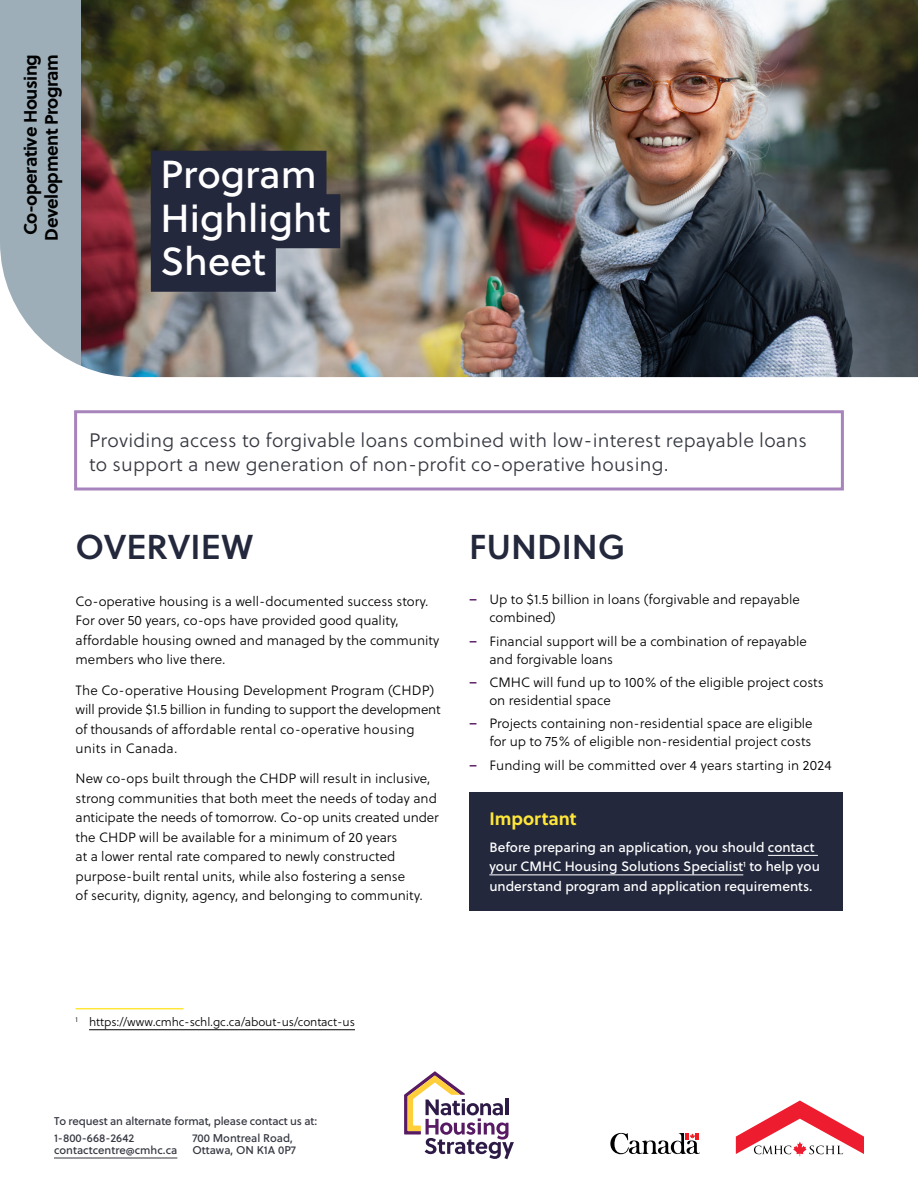
<style>
.page{position:relative;width:918px;height:1188px;background:#fff}
.page>*{position:absolute;margin:0;border:0;box-sizing:border-box;transform-origin:0 0}
.t1{font:39px/43.5px "Soleil Bk";color:#fff}
.t2{font:34.5px "Soleil Sb";color:#24283d}
.t3{font:19.5px/24px "Soleil Lt";letter-spacing:.01em;color:#363841}
.t4{font:700 18px/21px "Soleil";letter-spacing:-.025em;color:#000;text-align:center}
.t5{font:700 18px "Soleil";color:#ffe639}
.t6{font:13.5px/19.5px "Soleil Lt";color:#000}
.t7{font:13.5px/19.5px "Soleil Bk";color:#fff}
.t8{font:12px "Soleil Lt";letter-spacing:-.01em;color:#000}
.t9{font:11.25px/17.4px "Soleil Bk";color:#363841}
.s1{font-family:"Soleil Sb";color:#571a63}
</style>
<div class="page">
<div style="left:469px;top:792px;width:373px;height:119px;background:#23283d"></div>
<img style="left:81px;top:0;width:837px;height:233px">
<div style="left:0;top:0;width:81px;height:390px;background:#9daeb8"></div>
<img style="left:0;top:233px;width:918px;height:157px">
<div style="left:151px;top:151px;width:176px;height:54px;background:#24283d"></div>
<div style="left:151px;top:194px;width:189px;height:54px;background:#24283d"></div>
<div style="left:151px;top:238px;width:125px;height:54px;background:#24283d"></div>
<hr style="left:54px;top:1158px;width:123px;height:1px;background:#363841">
<div style="left:74px;top:410px;width:770px;height:80px;border:3px solid #a884bc"></div>
<hr style="left:76px;top:1008px;width:108px;height:1px;background:#ffe639">
<hr style="left:89px;top:1029px;width:266px;height:1px;background:#000">
<hr style="left:768px;top:855px;width:50px;height:1px;background:#fff">
<hr style="left:489px;top:875px;width:254px;height:1px;background:#fff">
<svg style="left:404px;top:1071px;width:110px;height:88px"></svg>
<svg style="left:610px;top:1133px;width:90px;height:21px"></svg>
<svg style="left:736px;top:1101px;width:128px;height:55px"></svg>
<h3 class="t4" style="left:19px;top:241px;width:188px;rotate:-90deg">Co-operative Housing<br>Development Program</h3>
<h1 class="t1" style="left:161px;top:151px;width:172px">Program<br>Highlight<br>Sheet</h1>
<h3 class="t3" style="left:89px;top:428px;width:719px">Providing access to forgivable loans combined with low-interest repayable loans to support a new generation of non-profit co-operative housing.</h3>
<h2 class="t2" style="left:76px;top:521px;width:179px">OVERVIEW</h2>
<p class="t6" style="left:76px;top:591px;width:365px">Co-operative housing is a well-documented success story.<br>For over 50 years, co-ops have provided good quality, affordable housing owned and managed by the community members who live there.</p>
<p class="t6" style="left:76px;top:680px;width:367px">The Co-operative Housing Development Program (CHDP) will provide $1.5 billion in funding to support the development of thousands of affordable rental co-operative housing units in Canada.</p>
<p class="t6" style="left:76px;top:769px;width:365px">New co-ops built through the CHDP will result in inclusive, strong communities that both meet the needs of today and anticipate the needs of tomorrow. Co-op units created under the CHDP will be available for a minimum of 20 years<br>at a lower rental rate compared to newly constructed purpose-built rental units, while also fostering a sense<br>of security, dignity, agency, and belonging to community.</p>
<h2 class="t2" style="left:469px;top:521px;width:158px">FUNDING</h2>
<p class="t6" style="left:489px;top:590px;width:312px;line-height:18px;text-indent:-20px"><span class="s1">–</span> Up to $1.5 billion in loans (forgivable and repayable combined)</p>
<p class="t6" style="left:489px;top:632px;width:319px;line-height:18px;text-indent:-20px"><span class="s1">–</span> Financial support will be a combination of repayable and forgivable loans</p>
<p class="t6" style="left:489px;top:673px;width:336px;line-height:18px;text-indent:-20px"><span class="s1">–</span> CMHC will fund up to 100% of the eligible project costs on residential space</p>
<p class="t6" style="left:469px;top:715px;width:345px;line-height:18px;text-align:right"><span class="s1">–</span> Projects containing non-residential space are eligible for up to 75% of eligible non-residential project costs</p>
<p class="t6" style="left:469px;top:755px;width:364px"><span class="s1">–</span> Funding will be committed over 4 years starting in 2024</p>
<h3 class="t5" style="left:489px;top:805px;width:89px">Important</h3>
<p class="t7" style="left:489px;top:837px;width:332px">Before preparing an application, you should contact your CMHC Housing Solutions Specialist<sup>1</sup> to help you understand program and application requirements.</p>
<p class="t8" style="left:76px;top:1013px;width:281px"><sup>1</sup> https://www.cmhc-schl.gc.ca/about-us/contact-us</p>
<p class="t9" style="left:54px;top:1112px;width:265px">To request an alternate format, please contact us at:<br>1-800-668-2642</p>
<p class="t9" style="left:54px;top:1141px;width:125px">contactcentre@cmhc.ca</p>
<p class="t9" style="left:192px;top:1132px;width:105px;line-height:12px">700 Montreal Road,<br>Ottawa, ON K1A 0P7</p>
</div>
